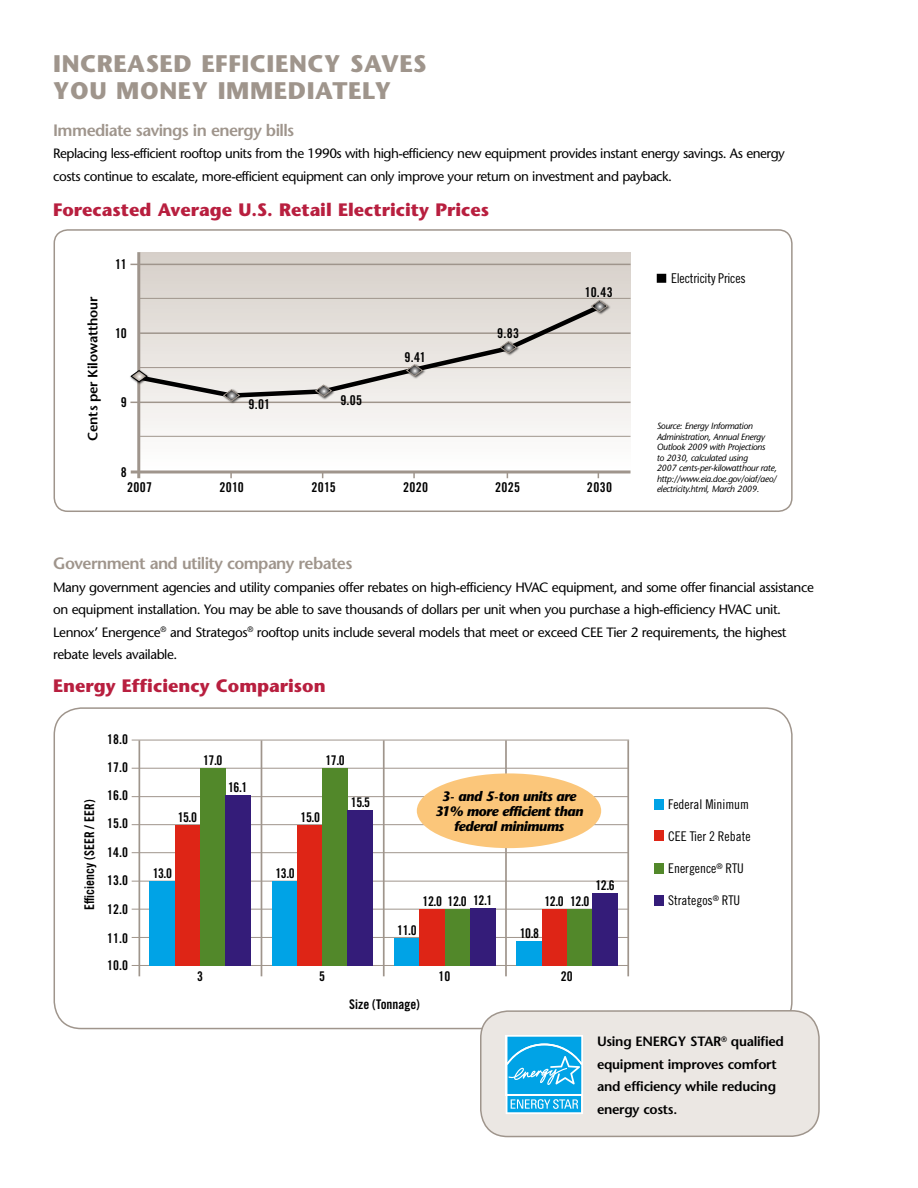
<style>
.page{position:relative;width:918px;height:1188px;background:#fff}
.page>*{position:absolute;margin:0;border:0;box-sizing:border-box;transform-origin:0 0}
.t1{font:700 24px "Stone Sans Std";color:#9f958c}
.t2{font:700 18px "Stone Sans Std";color:#b81f3f}
.t3{font:600 16.5px "Stone Sans Std";letter-spacing:-.035em;color:#9f958c}
.t4{font:italic 700 13.65px/15px "Stone Sans Std";letter-spacing:-.03em;color:#000;text-align:center}
.t5{font:500 13.5px/22.5px "Stone Sans Std";letter-spacing:-.03em;color:#000}
.t6{font:600 13.5px/22.5px "Stone Sans Std";letter-spacing:-.02em;color:#000}
.t7{font:13.5px "Trade Gothic LT Std Bd Cn 20";letter-spacing:.025em;color:#000}
.t8{font:13.5px "Trade Gothic LT Std Cn 18";letter-spacing:-.015em;color:#000}
.t9{font:13.35px/28.3px "Trade Gothic LT Std Bd Cn 20";color:#000;text-align:justify}
.t10{font:13.35px "Trade Gothic LT Std Cn 18";color:#000}
.t11{font:italic 500 9px/10.5px "Stone Sans Std";letter-spacing:-.03em;color:#000}
</style>
<div class="page">
<div style="left:54px;top:707px;width:739px;height:322px;border:2px solid #9f958c;border-radius:27px"></div>
<hr style="left:132px;top:768px;width:496px;height:1px;background:#9f958c">
<hr style="left:132px;top:740px;width:497px;height:1px;background:#9f958c">
<hr style="left:132px;top:824px;width:496px;height:1px;background:#9f958c">
<hr style="left:132px;top:852px;width:496px;height:1px;background:#9f958c">
<hr style="left:132px;top:881px;width:496px;height:1px;background:#9f958c">
<hr style="left:132px;top:909px;width:496px;height:1px;background:#9f958c">
<hr style="left:132px;top:937px;width:496px;height:1px;background:#9f958c">
<hr style="left:132px;top:965px;width:496px;height:1px;background:#9f958c">
<hr style="left:132px;top:796px;width:496px;height:1px;background:#9f958c">
<hr style="left:139px;top:740px;width:1px;height:236px;background:#9f958c">
<hr style="left:261px;top:740px;width:1px;height:236px;background:#9f958c">
<div style="left:150px;top:881px;width:25px;height:84px;background:#00a3e6"></div>
<div style="left:175px;top:825px;width:25px;height:140px;background:#de2516"></div>
<div style="left:200px;top:768px;width:25px;height:197px;background:#52882a"></div>
<div style="left:225px;top:795px;width:25px;height:170px;background:#341c79"></div>
<div style="left:655px;top:799px;width:9px;height:10px;background:#00a3e6"></div>
<div style="left:655px;top:830px;width:9px;height:11px;background:#de2516"></div>
<div style="left:655px;top:864px;width:9px;height:10px;background:#52882a"></div>
<div style="left:655px;top:895px;width:9px;height:11px;background:#341c79"></div>
<hr style="left:383px;top:740px;width:2px;height:236px;background:#9f958c">
<div style="left:272px;top:881px;width:25px;height:84px;background:#00a3e6"></div>
<div style="left:297px;top:825px;width:26px;height:140px;background:#de2516"></div>
<div style="left:323px;top:768px;width:25px;height:197px;background:#52882a"></div>
<div style="left:348px;top:810px;width:25px;height:155px;background:#341c79"></div>
<hr style="left:505px;top:740px;width:2px;height:236px;background:#9f958c">
<div style="left:395px;top:938px;width:25px;height:27px;background:#00a3e6"></div>
<div style="left:420px;top:909px;width:25px;height:56px;background:#de2516"></div>
<div style="left:445px;top:909px;width:25px;height:56px;background:#52882a"></div>
<div style="left:470px;top:908px;width:25px;height:57px;background:#341c79"></div>
<hr style="left:627px;top:740px;width:2px;height:236px;background:#9f958c">
<div style="left:517px;top:941px;width:25px;height:24px;background:#00a3e6"></div>
<div style="left:542px;top:909px;width:25px;height:56px;background:#de2516"></div>
<div style="left:567px;top:909px;width:26px;height:56px;background:#52882a"></div>
<div style="left:593px;top:893px;width:25px;height:72px;background:#341c79"></div>
<img style="left:417px;top:773px;width:184px;height:75px">
<div style="left:481px;top:1011px;width:338px;height:126px;background:#ebe7e3;border-radius:27px"></div>
<div style="left:480px;top:1010px;width:340px;height:127px;border:2px solid #9f958c;border-radius:27px"></div>
<div style="left:506px;top:1035px;width:77px;height:61px;background:#b2e3f7"></div>
<svg style="left:506px;top:1037px;width:77px;height:77px;background:#38b7eb"></svg>
<div style="left:54px;top:229px;width:739px;height:283px;border:2px solid #9f958c;border-radius:14px"></div>
<div style="left:140px;top:252px;width:491px;height:219px;background:linear-gradient(to bottom,#d6cfc8,#fffefe)"></div>
<hr style="left:139px;top:298px;width:492px;height:1px;background:#9f958c">
<hr style="left:139px;top:367px;width:492px;height:1px;background:#9f958c">
<hr style="left:140px;top:436px;width:491px;height:1px;background:#9f958c">
<hr style="left:137px;top:252px;width:3px;height:226px;background:#9f958c">
<hr style="left:131px;top:470px;width:500px;height:3px;background:#9f958c">
<hr style="left:130px;top:402px;width:501px;height:1px;background:#9f958c">
<hr style="left:130px;top:264px;width:501px;height:1px;background:#9f958c">
<hr style="left:140px;top:332px;width:491px;height:2px;background:#9f958c">
<svg style="left:137px;top:300px;width:469px;height:100px;background:#ddd9d5"></svg>
<div style="left:130px;top:369px;width:21px;height:16px;background:#000;opacity:.69"></div>
<svg style="left:130px;top:370px;width:18px;height:13px"></svg>
<div style="left:222px;top:389px;width:21px;height:15px;background:#000;opacity:.69"></div>
<svg style="left:223px;top:389px;width:18px;height:13px"></svg>
<div style="left:314px;top:384px;width:21px;height:16px;background:#000;opacity:.69"></div>
<svg style="left:315px;top:384px;width:18px;height:13px"></svg>
<div style="left:405px;top:364px;width:21px;height:15px;background:#000;opacity:.69"></div>
<svg style="left:406px;top:364px;width:18px;height:13px"></svg>
<div style="left:499px;top:341px;width:21px;height:15px;background:#000;opacity:.69"></div>
<svg style="left:499px;top:341px;width:18px;height:13px"></svg>
<div style="left:590px;top:299px;width:21px;height:16px;background:#000;opacity:.69"></div>
<svg style="left:591px;top:300px;width:18px;height:13px"></svg>
<div style="left:657px;top:274px;width:9px;height:9px;background:#000"></div>
<h1 class="t1" style="left:53px;top:49px;width:26px">Increase</h1>
<h1 class="t1" style="left:174px;top:49px;width:43px">d efficiency</h1>
<h1 class="t1" style="left:350px;top:49px;width:16px">saves</h1>
<h1 class="t1" style="left:53px;top:76px;width:19px">you</h1>
<h1 class="t1" style="left:116px;top:76px;width:19px">money</h1>
<h1 class="t1" style="left:218px;top:76px;width:18px">imme</h1>
<h1 class="t1" style="left:288px;top:76px;width:34px">diate</h1>
<h1 class="t1" style="left:362px;top:76px;width:28px">ly</h1>
<p class="t3" style="left:53px;top:120px;width:243px">Immediate savings in energy bills</p>
<p class="t5" style="left:53px;top:142px;width:733px">Replacing less-efficient rooftop units from the 1990s with high-efficiency new equipment provides instant energy savings. As energy costs continue to escalate, more-efficient equipment can only improve your return on investment and payback.</p>
<h2 class="t2" style="left:53px;top:199px;width:438px">Forecasted Average U.S. Retail Electricity Prices</h2>
<p class="t6" style="left:82px;top:441px;width:146px;rotate:-90deg">Cents per Kilowatthour</p>
<p class="t7" style="left:115px;top:256px;width:13px">11</p>
<p class="t7" style="left:115px;top:325px;width:13px">10</p>
<p class="t7" style="left:121px;top:394px;width:7px">9</p>
<p class="t7" style="left:248px;top:396px;width:23px">9.01</p>
<p class="t7" style="left:340px;top:392px;width:23px">9.05</p>
<p class="t7" style="left:404px;top:349px;width:23px">9.41</p>
<p class="t7" style="left:497px;top:325px;width:23px">9.83</p>
<p class="t7" style="left:585px;top:284px;width:29px">10.43</p>
<p class="t8" style="left:671px;top:270px;width:76px">Electricity Prices</p>
<p class="t11" style="left:657px;top:421px;width:122px">Source: Energy Information<br>Administration, Annual Energy<br>Outlook 2009 with Projections<br>to 2030, calculated using<br>2007 cents-per-kilowatthour rate, http://www.eia.doe.gov/oiaf/aeo/</p>
<p class="t7" style="left:121px;top:464px;width:7px">8</p>
<p class="t7" style="left:127px;top:479px;width:27px">2007</p>
<p class="t7" style="left:220px;top:479px;width:26px">2010</p>
<p class="t7" style="left:312px;top:479px;width:26px">2015</p>
<p class="t7" style="left:403px;top:479px;width:27px">2020</p>
<p class="t7" style="left:495px;top:479px;width:26px">2025</p>
<p class="t7" style="left:587px;top:479px;width:27px">2030</p>
<p class="t11" style="left:657px;top:484px;width:104px">electricity.html, March 2009.</p>
<p class="t3" style="left:53px;top:554px;width:301px">Government and utility company rebates</p>
<p class="t5" style="left:53px;top:576px;width:762px">Many government agencies and utility companies offer rebates on high-efficiency HVAC equipment, and some offer financial assistance on equipment installation. You may be able to save thousands of dollars per unit when you purchase a high-efficiency HVAC unit.<br>Lennox’ Energence<sup>®</sup> and Strategos<sup>®</sup> rooftop units include several models that meet or exceed CEE Tier 2 requirements, the highest rebate levels available.</p>
<h2 class="t2" style="left:53px;top:675px;width:274px">Energy Efficiency Comparison</h2>
<p class="t9" style="left:75px;top:910px;width:112px;rotate:-90deg">Efficiency (SEER / EER)</p>
<p class="t9" style="left:107px;top:724px;width:22px">18.0</p>
<p class="t9" style="left:107px;top:753px;width:22px">17.0</p>
<p class="t9" style="left:107px;top:780px;width:22px">16.0</p>
<p class="t9" style="left:107px;top:809px;width:22px">15.0<br>14.0<br>13.0<br>12.0</p>
<p class="t9" style="left:107px;top:925px;width:22px;line-height:27px">11.0<br>10.0</p>
<p class="t9" style="left:203px;top:746px;width:21px">17.0</p>
<p class="t9" style="left:325px;top:746px;width:21px">17.0</p>
<p class="t9" style="left:228px;top:773px;width:21px">16.1</p>
<p class="t9" style="left:178px;top:803px;width:21px">15.0</p>
<p class="t9" style="left:301px;top:803px;width:21px">15.0</p>
<p class="t9" style="left:153px;top:859px;width:21px">13.0</p>
<p class="t9" style="left:275px;top:859px;width:21px">13.0</p>
<p class="t9" style="left:351px;top:788px;width:21px">15.5</p>
<p class="t4" style="left:435px;top:789px;width:150px">3- and 5-ton units are<br>31% more efficient than federal minimums</p>
<p class="t9" style="left:595px;top:871px;width:21px">12.6</p>
<p class="t9" style="left:423px;top:887px;width:71px">12.0 12.0 12.1</p>
<p class="t9" style="left:545px;top:887px;width:46px">12.0 12.0</p>
<p class="t9" style="left:397px;top:916px;width:21px">11.0</p>
<p class="t9" style="left:520px;top:919px;width:21px">10.8</p>
<p class="t9" style="left:197px;top:962px;width:7px">3</p>
<p class="t9" style="left:319px;top:962px;width:7px">5</p>
<p class="t9" style="left:439px;top:962px;width:13px">10</p>
<p class="t9" style="left:561px;top:962px;width:13px">20</p>
<p class="t9" style="left:349px;top:990px;width:72px">Size (Tonnage)</p>
<p class="t10" style="left:668px;top:796px;width:82px">Federal Minimum</p>
<p class="t10" style="left:668px;top:828px;width:84px">CEE Tier 2 Rebate</p>
<p class="t10" style="left:668px;top:860px;width:77px">Energence<sup>®</sup> RTU</p>
<p class="t10" style="left:668px;top:893px;width:74px">Strategos<sup>®</sup> RTU</p>
<p class="t6" style="left:597px;top:1030px;width:188px">Using ENERGY STAR<sup>®</sup> qualified equipment improves comfort and efficiency while reducing energy costs.</p>
</div>
